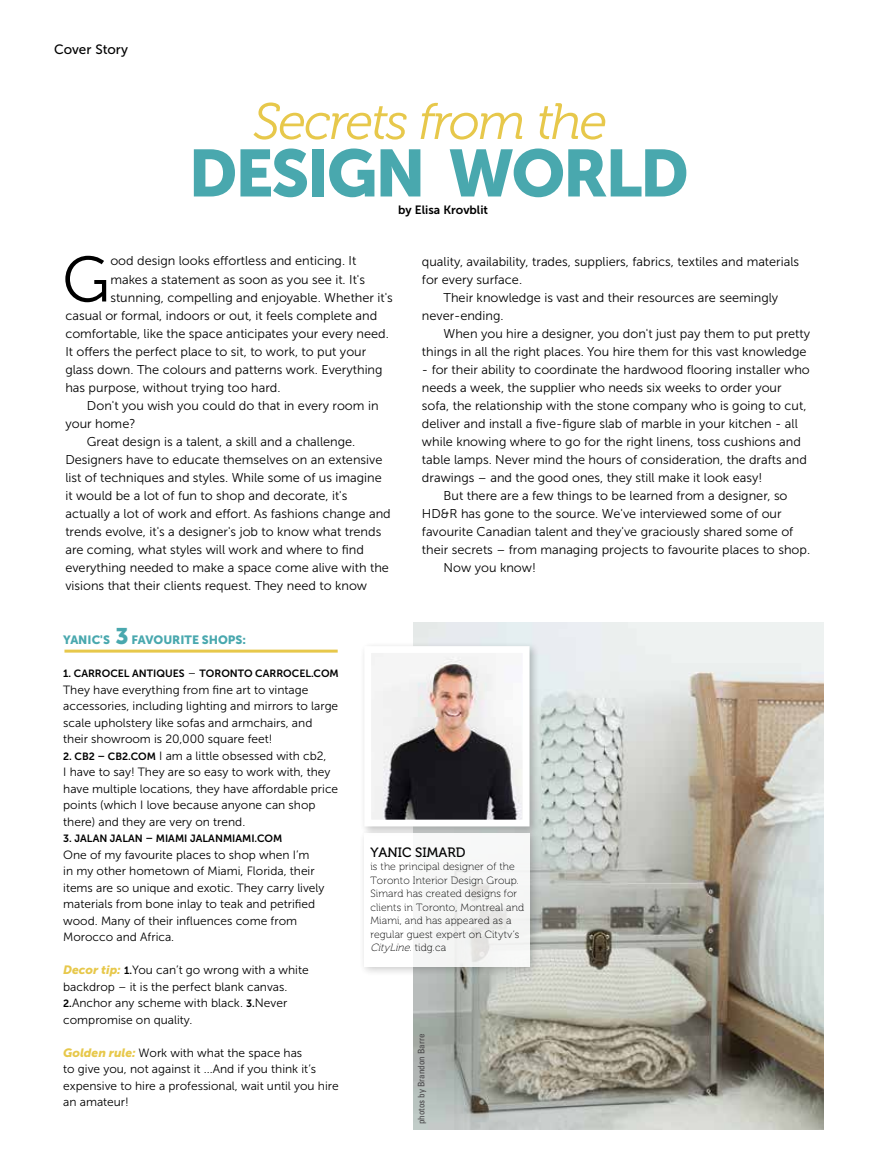
<style>
.page{position:relative;width:878px;height:1161px;background:#fff}
.page>*{position:absolute;margin:0;border:0;box-sizing:border-box;transform-origin:0 0}
.t1{font:66px "Museo Sans 900";letter-spacing:-.04em;color:#49a8ae}
.t2{font:63.9px "Museo Sans 300";color:#000}
.t3{font:italic 51px "Museo 300";letter-spacing:-.03em;color:#e7c84b}
.t4{font:13.5px "Museo 500";color:#000}
.t5{font:13.5px "Museo Sans 500";color:#000}
.t6{font:12.75px "Museo Sans 300";color:#000}
.t7{font:12px/16.5px "Museo Sans 300";color:#000}
.t8{font:12px "Museo Sans 900";color:#49a8ae}
.t9{font:12px "Museo Sans 700";color:#000}
.t10{font:10.5px/13.5px "Museo 100";letter-spacing:.01em;color:#000}
.t11{font:10.5px "Museo Sans 700";color:#000}
.t12{font:condensed 9px "Univers LT Std";color:#464547}
.s1{font-size:22.5px}
.s2{font-family:"Museo Sans 300";font-size:12px}
.s3{font-family:"Museo Sans 700";font-size:10.5px}
.s4{font-family:"Museo Sans 900";font-style:italic;color:#e7c84b}
.s5{font-style:italic}
</style>
<div class="page">
<img style="left:413px;top:622px;width:411px;height:508px">
<div style="left:360px;top:642px;width:180px;height:195px;background:#000;opacity:.25"></div>
<img style="left:372px;top:654px;width:149px;height:164px">
<div style="left:358px;top:827px;width:182px;height:150px;background:#000;opacity:.25"></div>
<svg style="left:364px;top:833px;width:166px;height:134px"></svg>
<hr style="left:64px;top:650px;width:274px;height:3px;background:#e7c84b">
<p class="t5" style="left:54px;top:42px;width:75px">Cover Story</p>
<h3 class="t3" style="left:253px;top:94px;width:355px">Secrets from the</h3>
<h1 class="t1" style="left:188px;top:136px;width:502px">DESIGN WORLD</h1>
<p class="t9" style="left:398px;top:203px;width:92px">by Elisa Krovblit</p>
<h2 class="t2" style="left:62px;top:245px;width:50px">G</h2>
<p class="t6" style="left:110px;top:254px;width:247px">ood design looks effortless and enticing. It</p>
<p class="t6" style="left:110px;top:272px;width:256px">makes a statement as soon as you see it. It's</p>
<p class="t6" style="left:110px;top:290px;width:284px">stunning, compelling and enjoyable. Whether it's</p>
<p class="t6" style="left:65px;top:308px;width:313px">casual or formal, indoors or out, it feels complete and</p>
<p class="t6" style="left:65px;top:326px;width:325px">comfortable, like the space anticipates your every need.</p>
<p class="t6" style="left:65px;top:344px;width:302px">It offers the perfect place to sit, to work, to put your</p>
<p class="t6" style="left:65px;top:362px;width:319px">glass down. The colours and patterns work. Everything</p>
<p class="t6" style="left:65px;top:380px;width:217px">has purpose, without trying too hard.</p>
<p class="t6" style="left:87px;top:398px;width:293px">Don't you wish you could do that in every room in</p>
<p class="t6" style="left:65px;top:416px;width:72px">your home?</p>
<p class="t6" style="left:87px;top:434px;width:270px">Great design is a talent, a skill and a challenge.</p>
<p class="t6" style="left:65px;top:452px;width:318px">Designers have to educate themselves on an extensive</p>
<p class="t6" style="left:65px;top:470px;width:318px">list of techniques and styles. While some of us imagine</p>
<p class="t6" style="left:65px;top:488px;width:283px">it would be a lot of fun to shop and decorate, it's</p>
<p class="t6" style="left:65px;top:506px;width:327px">actually a lot of work and effort. As fashions change and</p>
<p class="t6" style="left:65px;top:524px;width:317px">trends evolve, it's a designer's job to know what trends</p>
<p class="t6" style="left:65px;top:542px;width:300px">are coming, what styles will work and where to find</p>
<p class="t6" style="left:65px;top:560px;width:325px">everything needed to make a space come alive with the</p>
<p class="t6" style="left:65px;top:578px;width:303px">visions that their clients request. They need to know</p>
<p class="t6" style="left:422px;top:254px;width:379px">quality, availability, trades, suppliers, fabrics, textiles and materials</p>
<p class="t6" style="left:422px;top:272px;width:102px">for every surface.</p>
<p class="t6" style="left:443px;top:290px;width:336px">Their knowledge is vast and their resources are seemingly</p>
<p class="t6" style="left:422px;top:308px;width:83px">never-ending.</p>
<p class="t6" style="left:443px;top:326px;width:368px">When you hire a designer, you don't just pay them to put pretty</p>
<p class="t6" style="left:422px;top:344px;width:386px">things in all the right places. You hire them for this vast knowledge</p>
<p class="t6" style="left:422px;top:362px;width:389px">- for their ability to coordinate the hardwood flooring installer who</p>
<p class="t6" style="left:422px;top:380px;width:361px">needs a week, the supplier who needs six weeks to order your</p>
<p class="t6" style="left:422px;top:398px;width:386px">sofa, the relationship with the stone company who is going to cut,</p>
<p class="t6" style="left:422px;top:416px;width:377px">deliver and install a five-figure slab of marble in your kitchen - all</p>
<p class="t6" style="left:422px;top:434px;width:380px">while knowing where to go for the right linens, toss cushions and</p>
<p class="t6" style="left:422px;top:452px;width:386px">table lamps. Never mind the hours of consideration, the drafts and</p>
<p class="t6" style="left:422px;top:470px;width:342px">drawings – and the good ones, they still make it look easy!</p>
<p class="t6" style="left:443px;top:488px;width:345px">But there are a few things to be learned from a designer, so</p>
<p class="t6" style="left:422px;top:506px;width:361px">HD&amp;R has gone to the source. We've interviewed some of our</p>
<p class="t6" style="left:422px;top:524px;width:373px">favourite Canadian talent and they've graciously shared some of</p>
<p class="t6" style="left:422px;top:542px;width:389px">their secrets – from managing projects to favourite places to shop.</p>
<p class="t6" style="left:443px;top:560px;width:94px">Now you know!</p>
<p class="t8" style="left:63px;top:633px;width:184px">YANIC'S <span class="s1">3</span> FAVOURITE SHOPS:</p>
<p class="t11" style="left:63px;top:668px;width:277px">1. CARROCEL ANTIQUES <span class="s2">–</span> TORONTO CARROCEL.COM</p>
<p class="t7" style="left:63px;top:681px;width:276px">They have everything from fine art to vintage accessories, including lighting and mirrors to large scale upholstery like sofas and armchairs, and their showroom is 20,000 square feet!   </p>
<p class="t7" style="left:63px;top:747px;width:276px"><span class="s3">2. CB2 – CB2.COM</span> I am a little obsessed with cb2,<br>I have to say! They are so easy to work with, they have multiple locations, they have affordable price points (which I love because anyone can shop there) and they are very on trend.</p>
<p class="t11" style="left:63px;top:833px;width:220px">3. JALAN JALAN – MIAMI JALANMIAMI.COM</p>
<p class="t7" style="left:63px;top:846px;width:263px">One of my favourite places to shop when I’m<br>in my other hometown of Miami, Florida, their items are so unique and exotic. They carry lively materials from bone inlay to teak and petrified wood. Many of their influences come from Morocco and Africa.</p>
<p class="t7" style="left:63px;top:962px;width:247px"><span class="s4">Decor tip:</span> <span class="s3">1.</span>You can’t go wrong with a white backdrop – it is the perfect blank canvas.<br><span class="s3">2.</span>Anchor any scheme with black. <span class="s3">3.</span>Never compromise on quality.  </p>
<p class="t7" style="left:63px;top:1044px;width:277px"><span class="s4">Golden rule:</span> Work with what the space has<br>to give you, not against it ...And if you think it’s expensive to hire a professional, wait until you hire an amateur!</p>
<p class="t4" style="left:370px;top:845px;width:96px">YANIC SIMARD</p>
<p class="t10" style="left:370px;top:860px;width:155px">is the principal designer of the<br>Toronto Interior Design Group.<br>Simard has created designs for clients in Toronto, Montreal and<br>Miami, and has appeared as a regular guest expert on Citytv’s<br><span class="s5">CityLine</span>. t i d g . c a</p>
<p class="t12" style="left:415px;top:1124px;width:92px;rotate:-90deg">photos by Brandon Barre</p>
</div>
